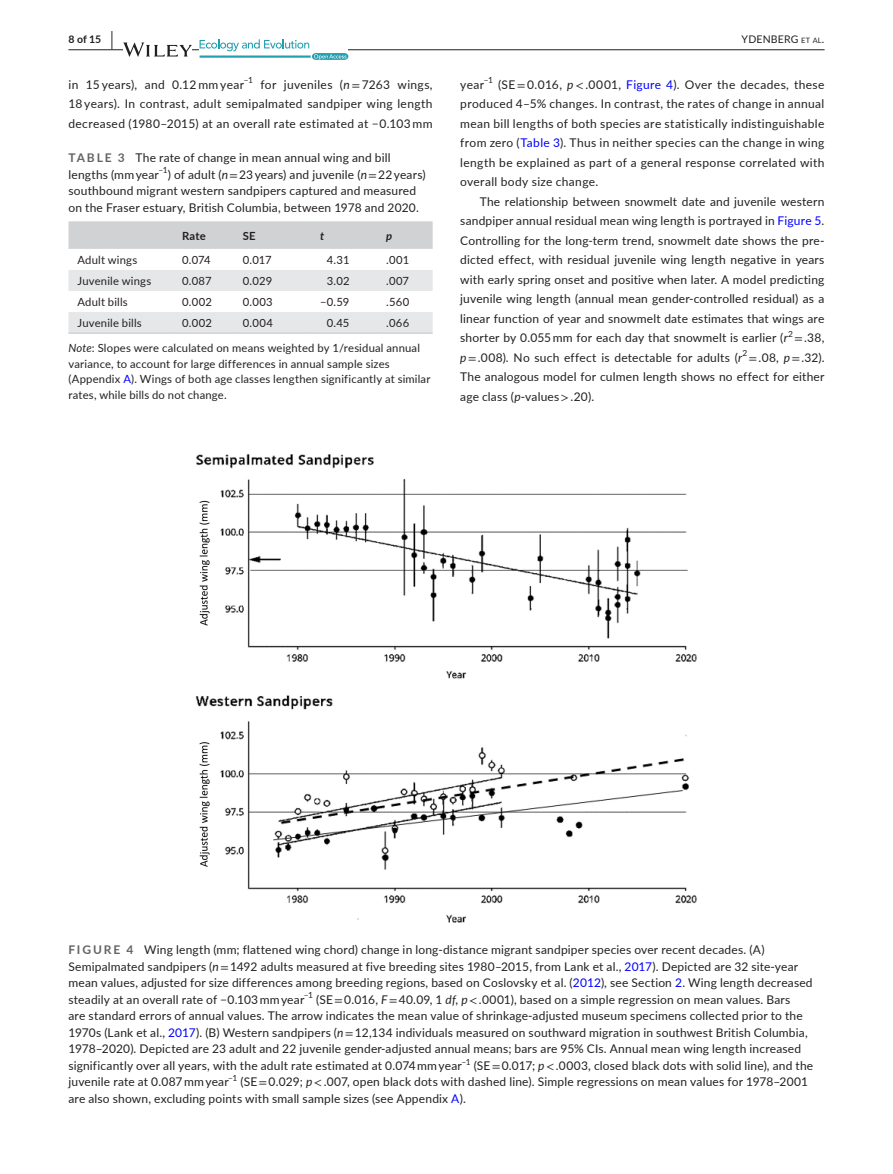
<style>
.page{position:relative;width:893px;height:1174px;background:#fff}
.page>*{position:absolute;margin:0;border:0;box-sizing:border-box;transform-origin:0 0}
.t1{font:12px/19.5px "Lato";letter-spacing:.015em;color:#231f20;text-align:justify}
.t2{font:11.25px/15.8px "Lato";letter-spacing:.015em;color:#231f20}
.t3{font:700 11.25px "Lato";letter-spacing:.015em;color:#231f20}
.t4{font:italic 700 11.25px "Lato";color:#231f20}
.t5{font:10.5px "Lato";letter-spacing:.02em;color:#231f20}
.t6{font:700 10.5px "Lato";color:#231f20}
.t7{font:8.4px "Lato";color:#231f20}
.s1{font-size:19.5px}
.s2{font-size:7.35px}
.s3{font-style:italic}
.s4{font-family:"STIX"}
.s5{color:#00f}
.s6{font-weight:700;color:#636366}
</style>
<div class="page">
<hr style="left:68px;top:49px;width:756px;height:1px;background:#231f20">
<svg style="left:123px;top:42px;width:69px;height:15px"></svg>
<svg style="left:200px;top:39px;width:148px;height:21px"></svg>
<div style="left:68px;top:221px;width:365px;height:28px;background:#d1d2d4"></div>
<svg style="left:68px;top:270px;width:365px;height:62px"></svg>
<hr style="left:68px;top:332px;width:105px;height:2px;background:#d1d2d4">
<hr style="left:173px;top:332px;width:61px;height:2px;background:#d1d2d4">
<hr style="left:234px;top:332px;width:77px;height:2px;background:#d1d2d4">
<hr style="left:311px;top:332px;width:66px;height:2px;background:#d1d2d4">
<hr style="left:377px;top:332px;width:56px;height:2px;background:#d1d2d4">
<img style="left:196px;top:454px;width:501px;height:468px">
<p class="t6" style="left:68px;top:31px;width:46px">8 of 15 <span class="s1">|</span></p>
<p class="t5" style="left:742px;top:31px;width:84px">YDENBERG <span class="s2">et al</span>.</p>
<p class="t1" style="left:68px;top:74px;width:177px">in 15 years), and 0.12 mm year</p>
<p class="t7" style="left:244px;top:74px;width:11px">−1</p>
<p class="t7" style="left:484px;top:74px;width:11px">−1</p>
<p class="t1" style="left:68px;top:74px;width:366px;text-indent:192px">for juveniles (<span class="s3">n</span><span class="s4">=</span> 7263 wings, 18 years). In contrast, adult semipalmated sandpiper wing length decreased (1980–2015) at an overall rate estimated at −0.103 mm</p>
<p class="t1" style="left:460px;top:74px;width:25px">year</p>
<p class="t1" style="left:460px;top:74px;width:366px;text-indent:38px">(SE <span class="s4">=</span> 0.016, <span class="s3">p</span><span class="s4">&lt;</span> .0001, <span class="s5">Figure 4</span>). Over the decades, these produced 4–5% changes. In contrast, the rates of change in annual mean bill lengths of both species are statistically indistinguishable from zero (<span class="s5">Table 3</span>). Thus in neither species can the change in wing length be explained as part of a general response correlated with overall body size change.</p>
<p class="t1" style="left:460px;top:191px;width:366px;text-indent:20px">The relationship between snowmelt date and juvenile western sandpiper annual residual mean wing length is portrayed in <span class="s5">Figure 5</span>.<br>Controlling for the long-term trend, snowmelt date shows the pre&shy;dicted effect, with residual juvenile wing length negative in years with early spring onset and positive when later. A model predicting juvenile wing length (annual mean gender-controlled residual) as a linear function of year and snowmelt date estimates that wings are shorter by 0.055 mm for each day that snowmelt is earlier (<span class="s3">r</span></p>
<p class="t1" style="left:68px;top:149px;width:359px;line-height:16.5px;text-align:left"><span class="s6">TABLE 3</span> The rate of change in mean annual wing and bill lengths (mm year<sup>−1</sup>) of adult (<span class="s3">n</span><span class="s4">=</span> 23 years) and juvenile (<span class="s3">n</span><span class="s4">=</span> 22 years) southbound migrant western sandpipers captured and measured on the Fraser estuary, British Columbia, between 1978 and 2020.</p>
<p class="t3" style="left:182px;top:227px;width:25px">Rate</p>
<p class="t3" style="left:243px;top:227px;width:14px">SE</p>
<p class="t4" style="left:320px;top:227px;width:6px">t</p>
<p class="t4" style="left:386px;top:227px;width:8px">p</p>
<p class="t2" style="left:77px;top:251px;width:61px">Adult wings</p>
<p class="t2" style="left:182px;top:251px;width:30px">0.074</p>
<p class="t2" style="left:243px;top:251px;width:30px">0.017</p>
<p class="t2" style="left:327px;top:251px;width:24px">4.31</p>
<p class="t2" style="left:386px;top:251px;width:25px">.001</p>
<p class="t2" style="left:77px;top:272px;width:75px">Juvenile wings</p>
<p class="t2" style="left:182px;top:272px;width:31px">0.087</p>
<p class="t2" style="left:243px;top:272px;width:31px">0.029</p>
<p class="t2" style="left:327px;top:272px;width:24px">3.02</p>
<p class="t2" style="left:386px;top:272px;width:24px">.007</p>
<p class="t2" style="left:77px;top:294px;width:52px">Adult bills</p>
<p class="t2" style="left:182px;top:294px;width:31px">0.002</p>
<p class="t2" style="left:243px;top:294px;width:31px">0.003</p>
<p class="t2" style="left:320px;top:294px;width:31px">−0.59</p>
<p class="t2" style="left:386px;top:294px;width:24px">.560</p>
<p class="t2" style="left:77px;top:315px;width:66px">Juvenile bills</p>
<p class="t2" style="left:182px;top:315px;width:31px">0.002</p>
<p class="t2" style="left:243px;top:315px;width:32px">0.004</p>
<p class="t2" style="left:327px;top:315px;width:24px">0.45</p>
<p class="t2" style="left:386px;top:315px;width:24px">.066</p>
<p class="t2" style="left:68px;top:339px;width:363px"><span class="s3">Note</span>: Slopes were calculated on means weighted by 1/residual annual variance, to account for large differences in annual sample sizes (Appendix <span class="s5">A</span>). Wings of both age classes lengthen significantly at similar rates, while bills do not change.</p>
<p class="t7" style="left:788px;top:328px;width:6px">2</p>
<p class="t1" style="left:794px;top:327px;width:32px"><span class="s4">=</span> .38,</p>
<p class="t1" style="left:460px;top:347px;width:283px"><span class="s3">p</span><span class="s4">=</span> .008). No such effect is detectable for adults (<span class="s3">r</span></p>
<p class="t7" style="left:743px;top:347px;width:6px">2</p>
<p class="t1" style="left:460px;top:347px;width:366px;text-indent:289px"><span class="s4">=</span> .08, <span class="s3">p</span><span class="s4">=</span> .32).<br>The analogous model for culmen length shows no effect for either age class (<span class="s3">p</span>-values <span class="s4">&gt;</span> .20).</p>
<p class="t1" style="left:68px;top:941px;width:746px;line-height:16.5px;text-align:left"><span class="s6">FIGURE 4</span> Wing length (mm; flattened wing chord) change in long-distance migrant sandpiper species over recent decades. (A)<br>Semipalmated sandpipers (<span class="s3">n</span><span class="s4">=</span> 1492 adults measured at five breeding sites 1980–2015, from Lank et al., <span class="s5">2017</span>). Depicted are 32 site-year mean values, adjusted for size differences among breeding regions, based on Coslovsky et al. (<span class="s5">2012</span>), see Section <span class="s5">2</span>. Wing length decreased steadily at an overall rate of −0.103 mm year<sup>−1</sup> (SE <span class="s4">=</span> 0.016, <span class="s3">F</span><span class="s4">=</span> 40.09, 1 <span class="s3">df</span>, <span class="s3">p</span><span class="s4">&lt;</span> .0001), based on a simple regression on mean values. Bars<br>are standard errors of annual values. The arrow indicates the mean value of shrinkage-adjusted museum specimens collected prior to the 1970s (Lank et al., <span class="s5">2017</span>). (B) Western sandpipers (<span class="s3">n</span><span class="s4">=</span> 12,134 individuals measured on southward migration in southwest British Columbia, 1978–2020). Depicted are 23 adult and 22 juvenile gender-adjusted annual means; bars are 95% CIs. Annual mean wing length increased significantly over all years, with the adult rate estimated at 0.074 mm year<sup>−1</sup> (SE <span class="s4">=</span> 0.017; <span class="s3">p</span><span class="s4">&lt;</span> .0003, closed black dots with solid line), and the juvenile rate at 0.087 mm year<sup>−1</sup> (SE <span class="s4">=</span> 0.029; <span class="s3">p</span><span class="s4">&lt;</span> .007, open black dots with dashed line). Simple regressions on mean values for 1978–2001 are also shown, excluding points with small sample sizes (see Appendix <span class="s5">A</span>).</p>
</div>
